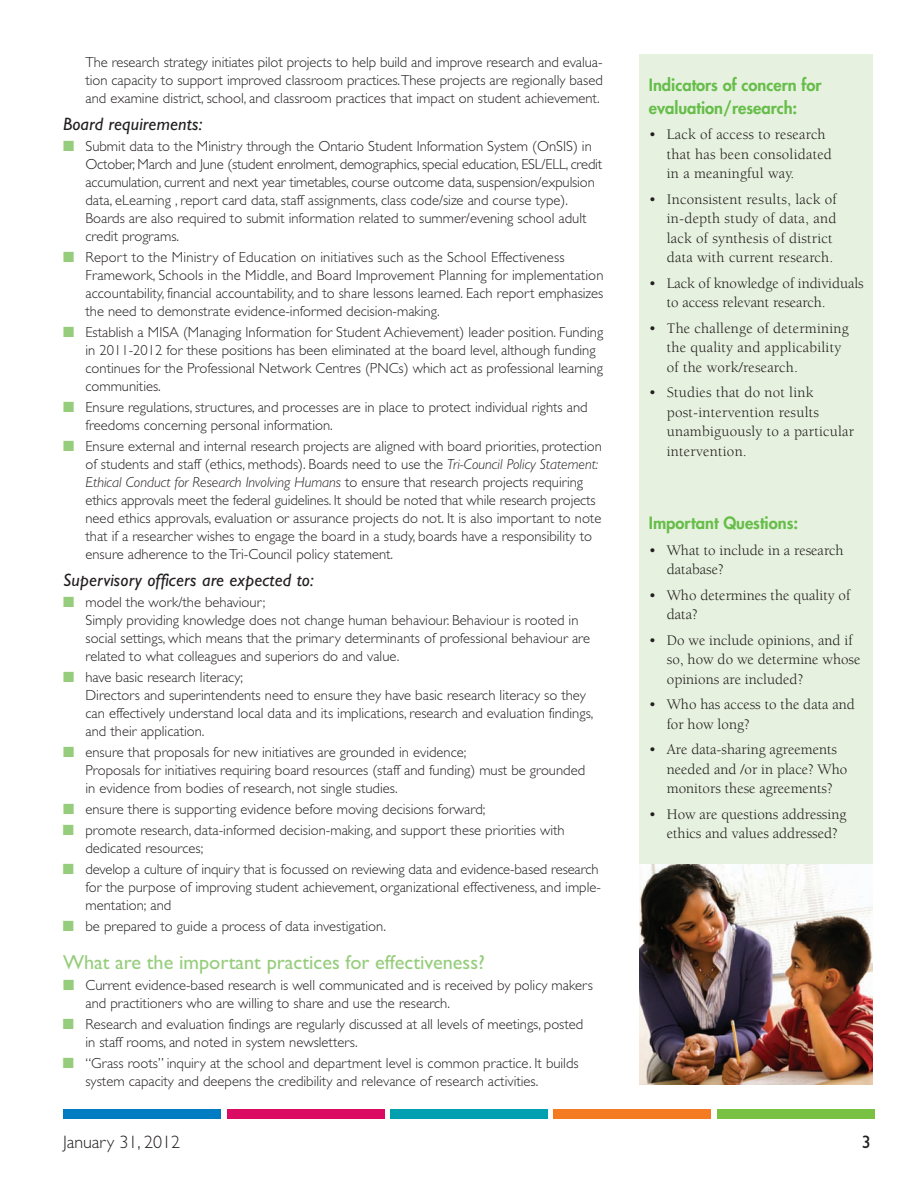
<style>
.page{position:relative;width:918px;height:1188px;background:#fff}
.page>*{position:absolute;margin:0;border:0;box-sizing:border-box;transform-origin:0 0}
.t1{font:20.25px "Gill Sans";color:#96cd7c}
.t2{font:italic 18px "Gill Sans";letter-spacing:.01em;color:#231f20}
.t3{font:300 18px "Gill Sans";color:#231f20}
.t4{font:18px "Gill Sans";color:#231f20}
.t5{font:800 16.5px/22.5px "Futura";color:#67bd4a}
.t6{font:15px/19.5px "Berkeley";color:#231f20}
.t7{font:300 14.7px/18px "Gill Sans";color:#231f20}
.s1{color:#96cd7c}
.s2{font-style:italic}
</style>
<div class="page">
<div style="left:64px;top:1109px;width:157px;height:10px;background:#007cc2"></div>
<div style="left:227px;top:1109px;width:157px;height:10px;background:#db0a62"></div>
<div style="left:391px;top:1109px;width:157px;height:10px;background:#00a0b0"></div>
<div style="left:554px;top:1109px;width:157px;height:10px;background:#f47b21"></div>
<div style="left:717px;top:1109px;width:157px;height:10px;background:#79c142"></div>
<div style="left:639px;top:54px;width:234px;height:1030px;background:#e6f2df"></div>
<img style="left:639px;top:864px;width:234px;height:220px">
<p class="t7" style="left:86px;top:53px;width:519px;text-align:justify">The research strategy initiates pilot projects to help build and improve research and evalua&shy;tion capacity to support improved classroom practices.These projects are regionally based and examine district, school, and classroom practices that impact on student achievement.</p>
<p class="t2" style="left:63px;top:113px;width:141px">Board requirements:</p>
<p class="t7" style="left:85px;top:137px;width:518px;text-indent:-22px"><span class="s1">■</span> Submit data to the Ministry through the Ontario Student Information System (OnSIS) in October, March and June (student enrolment, demographics, special education, ESL/ELL, credit accumulation, current and next year timetables, course outcome data, suspension/expulsion data, eLearning , report card data, staff assignments, class code/size and course type).<br>Boards are also required to submit information related to summer/evening school adult credit programs.</p>
<p class="t7" style="left:85px;top:248px;width:520px;text-indent:-22px"><span class="s1">■</span> Report to the Ministry of Education on initiatives such as the School Effectiveness Framework, Schools in the Middle, and Board Improvement Planning for implementation accountability, financial accountability, and to share lessons learned. Each report emphasizes the need to demonstrate evidence-informed decision-making.</p>
<p class="t7" style="left:85px;top:323px;width:519px;text-indent:-22px"><span class="s1">■</span> Establish a MISA (Managing Information for Student Achievement) leader position. Funding in 2011-2012 for these positions has been eliminated at the board level, although funding continues for the Professional Network Centres (PNCs) which act as professional learning communities.</p>
<p class="t7" style="left:85px;top:398px;width:504px;text-indent:-22px"><span class="s1">■</span> Ensure regulations, structures, and processes are in place to protect individual rights and freedoms concerning personal information.</p>
<p class="t7" style="left:85px;top:437px;width:518px;text-indent:-22px"><span class="s1">■</span> Ensure external and internal research projects are aligned with board priorities, protection of students and staff (ethics, methods). Boards need to use the <span class="s2">Tri-Council Policy Statement:<br>Ethical Conduct for Research Involving Humans</span> to ensure that research projects requiring ethics approvals meet the federal guidelines. It should be noted that while research projects need ethics approvals, evaluation or assurance projects do not. It is also important to note that if a researcher wishes to engage the board in a study, boards have a responsibility to ensure adherence to theTri-Council policy statement.</p>
<p class="t2" style="left:63px;top:569px;width:252px">Supervisory officers are expected to:</p>
<p class="t7" style="left:85px;top:593px;width:506px;text-indent:-22px"><span class="s1">■</span> model the work/the behaviour;<br>Simply providing knowledge does not change human behaviour. Behaviour is rooted in social settings, which means that the primary determinants of professional behaviour are related to what colleagues and superiors do and value.</p>
<p class="t7" style="left:85px;top:668px;width:509px;text-indent:-22px"><span class="s1">■</span> have basic research literacy;<br>Directors and superintendents need to ensure they have basic research literacy so they can effectively understand local data and its implications, research and evaluation findings, and their application.</p>
<p class="t7" style="left:85px;top:743px;width:501px;text-indent:-22px"><span class="s1">■</span> ensure that proposals for new initiatives are grounded in evidence;<br>Proposals for initiatives requiring board resources (staff and funding) must be grounded in evidence from bodies of research, not single studies.</p>
<p class="t7" style="left:63px;top:800px;width:424px"><span class="s1">■</span> ensure there is supporting evidence before moving decisions forward;</p>
<p class="t7" style="left:85px;top:821px;width:481px;text-indent:-22px"><span class="s1">■</span> promote research, data-informed decision-making, and support these priorities with dedicated resources;</p>
<p class="t7" style="left:85px;top:860px;width:517px;text-indent:-22px"><span class="s1">■</span> develop a culture of inquiry that is focussed on reviewing data and evidence-based research for the purpose of improving student achievement, organizational effectiveness, and imple&shy;mentation; and</p>
<p class="t7" style="left:63px;top:917px;width:324px"><span class="s1">■</span> be prepared to guide a process of data investigation.</p>
<h1 class="t1" style="left:63px;top:950px;width:423px">What are the important practices for effectiveness?</h1>
<p class="t7" style="left:85px;top:976px;width:509px;text-indent:-22px"><span class="s1">■</span> Current evidence-based research is well communicated and is received by policy makers and practitioners who are willing to share and use the research.</p>
<p class="t7" style="left:85px;top:1015px;width:499px;text-indent:-22px"><span class="s1">■</span> Research and evaluation findings are regularly discussed at all levels of meetings, posted in staff rooms, and noted in system newsletters.</p>
<p class="t7" style="left:85px;top:1054px;width:495px;text-indent:-22px"><span class="s1">■</span> “Grass roots” inquiry at the school and department level is common practice. It builds system capacity and deepens the credibility and relevance of research activities.</p>
<p class="t5" style="left:649px;top:75px;width:174px">Indicators of concern for evaluation/research:</p>
<p class="t6" style="left:667px;top:126px;width:167px;text-indent:-18px">• Lack of access to research that has been consolidated in a meaningful way.</p>
<p class="t6" style="left:667px;top:190px;width:171px;text-indent:-18px">• Inconsistent results, lack of in-depth study of data, and lack of synthesis of district data with current research.</p>
<p class="t6" style="left:667px;top:274px;width:198px;text-indent:-18px">• Lack of knowledge of individuals to access relevant research.</p>
<p class="t6" style="left:667px;top:319px;width:184px;text-indent:-18px">• The challenge of determining the quality and applicability of the work/research.</p>
<p class="t6" style="left:667px;top:384px;width:189px;text-indent:-18px">• Studies that do not link post-intervention results unambiguously to a particular intervention.</p>
<p class="t5" style="left:649px;top:513px;width:151px">Important Questions:</p>
<p class="t6" style="left:667px;top:541px;width:178px;text-indent:-18px">• What to include in a research database?</p>
<p class="t6" style="left:667px;top:586px;width:185px;text-indent:-18px">• Who determines the quality of data?</p>
<p class="t6" style="left:667px;top:631px;width:195px;text-indent:-18px">• Do we include opinions, and if so, how do we determine whose opinions are included?</p>
<p class="t6" style="left:667px;top:696px;width:190px;text-indent:-18px">• Who has access to the data and for how long?</p>
<p class="t6" style="left:667px;top:741px;width:182px;text-indent:-18px">• Are data-sharing agreements needed and /or in place? Who monitors these agreements?</p>
<p class="t6" style="left:667px;top:805px;width:181px;text-indent:-18px">• How are questions addressing ethics and values addressed?</p>
<p class="t3" style="left:63px;top:1131px;width:119px">January 31, 2012</p>
<p class="t4" style="left:862px;top:1131px;width:10px">3</p>
</div>
